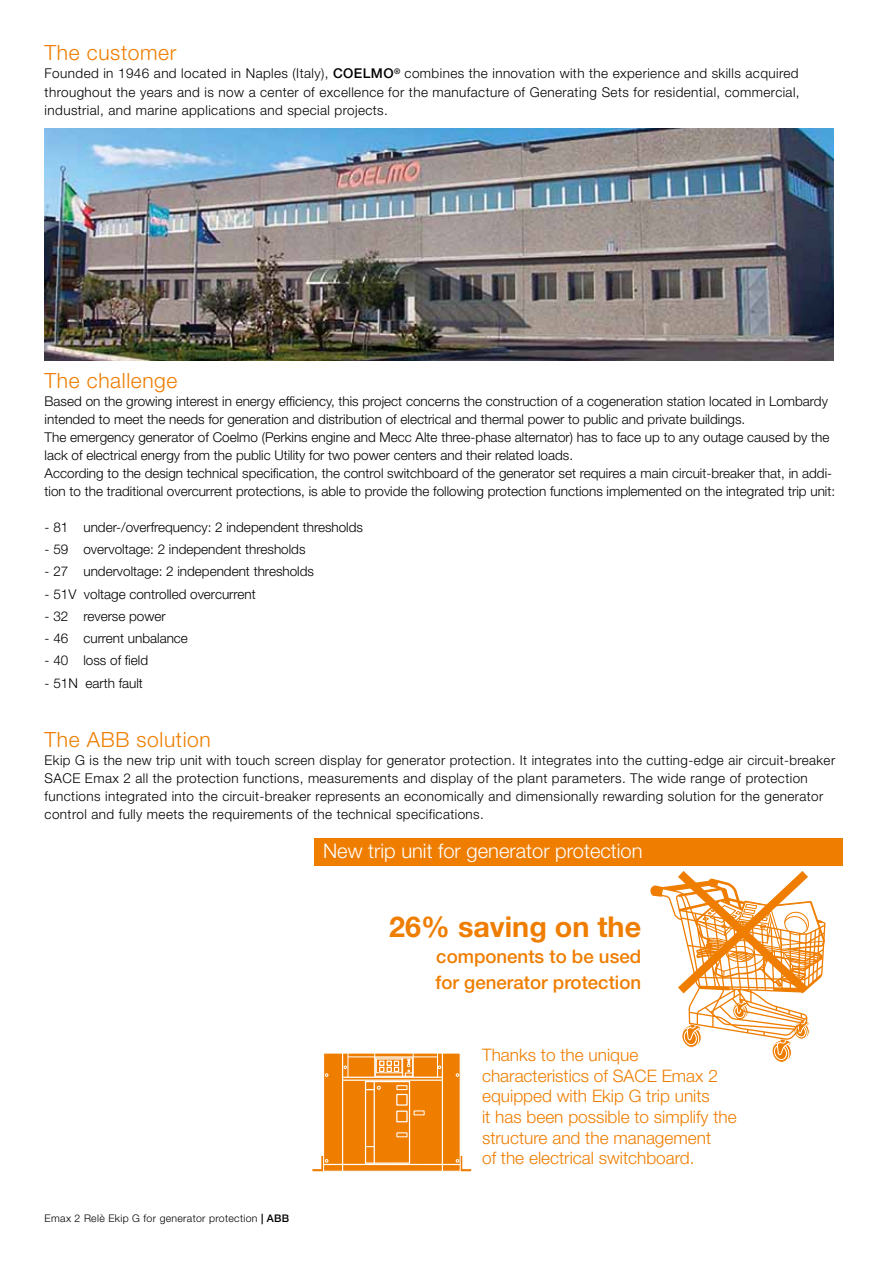
<style>
.page{position:relative;width:893px;height:1263px;background:#fff}
.page>*{position:absolute;margin:0;border:0;box-sizing:border-box;transform-origin:0 0}
.t1{font:700 28.8px "Helvetica Neue LT Std";color:#ef7d00}
.t2{font:300 21px "Helvetica Neue LT Std";letter-spacing:.03em;color:#ef7d00}
.t3{font:300 20.1px "Helvetica Neue LT Std";color:#fff}
.t4{font:500 18.75px/26px "Helvetica Neue LT Std";color:#ef7d00}
.t5{font:300 17.25px/20.7px "Helvetica Neue LT Std";color:#ef7d00}
.t6{font:300 13.5px/18px "Helvetica Neue LT Pro";color:#000}
.t7{font:300 13.5px/18px "Helvetica Neue LT Std";letter-spacing:.03em;color:#000;text-align:justify}
.t8{font:300 10.5px "Helvetica Neue LT Std";letter-spacing:.03em;color:#000}
.s1{font-weight:500}
</style>
<div class="page">
<img style="left:45px;top:128px;width:788px;height:232px">
<svg style="left:312px;top:1053px;width:159px;height:119px"></svg>
<div style="left:397px;top:1085px;width:10px;height:5px;border:1px solid #fff"></div>
<div style="left:396px;top:1110px;width:12px;height:12px;border:1px solid #fff"></div>
<div style="left:314px;top:838px;width:529px;height:28px;background:#ef7d00"></div>
<svg style="left:650px;top:871px;width:176px;height:192px"></svg>
<h2 class="t2" style="left:45px;top:39px;width:133px">The customer</h2>
<p class="t7" style="left:45px;top:64px;width:757px;line-height:18.6px">Founded in 1946 and located in Naples (Italy), <span class="s1">COELMO</span><sup>®</sup> combines the innovation with the experience and skills acquired throughout the years and is now a center of excellence for the manufacture of Generating Sets for residential, commercial, industrial, and marine applications and special projects.</p>
<h2 class="t2" style="left:45px;top:367px;width:134px">The challenge</h2>
<p class="t6" style="left:45px;top:392px;width:792px">Based on the growing interest in energy efficiency, this project concerns the construction of a cogeneration station located in Lombardy intended to meet the needs for generation and distribution of electrical and thermal power to public and private buildings.<br>The emergency generator of Coelmo (Perkins engine and Mecc Alte three-phase alternator) has to face up to any outage caused by the lack of electrical energy from the public Utility for two power centers and their related loads.<br>According to the design technical specification, the control switchboard of the generator set requires a main circuit-breaker that, in addi&shy;tion to the traditional overcurrent protections, is able to provide the following protection functions implemented on the integrated trip unit:</p>
<p class="t6" style="left:45px;top:518px;width:320px">- 81 under-/overfrequency: 2 independent thresholds</p>
<p class="t6" style="left:45px;top:540px;width:262px">- 59 overvoltage: 2 independent thresholds</p>
<p class="t6" style="left:45px;top:562px;width:271px">- 27 undervoltage: 2 independent thresholds</p>
<p class="t6" style="left:45px;top:584px;width:213px">- 51V voltage controlled overcurrent</p>
<p class="t6" style="left:45px;top:607px;width:123px">- 32 reverse power</p>
<p class="t6" style="left:45px;top:629px;width:145px">- 46 current unbalance</p>
<p class="t6" style="left:45px;top:651px;width:105px">- 40 loss of field</p>
<p class="t6" style="left:45px;top:673px;width:100px">- 51N earth fault</p>
<h2 class="t2" style="left:45px;top:727px;width:168px">The ABB solution</h2>
<p class="t7" style="left:45px;top:751px;width:792px;text-align:left">Ekip G is the new trip unit with touch screen display for generator protection. It integrates into the cutting-edge air circuit-breaker SACE Emax 2 all the protection functions, measurements and display of the plant parameters. The wide range of protection functions integrated into the circuit-breaker represents an economically and dimensionally rewarding solution for the generator control and fully meets the requirements of the technical specifications.</p>
<h3 class="t3" style="left:323px;top:838px;width:321px">New trip unit for generator protection</h3>
<h1 class="t1" style="left:389px;top:909px;width:253px">26% saving on the</h1>
<h3 class="t4" style="left:436px;top:943px;width:207px">components to be used for generator protection</h3>
<p class="t8" style="left:45px;top:1212px;width:246px">Emax 2 Relè Ekip G for generator protection <span class="s1">| ABB</span></p>
<p class="t5" style="left:482px;top:1044px;width:256px">Thanks to the unique characteristics of SACE Emax 2 equipped with Ekip G trip units<br>it has been possible to simplify the structure and the management<br>of the electrical switchboard.</p>
</div>
